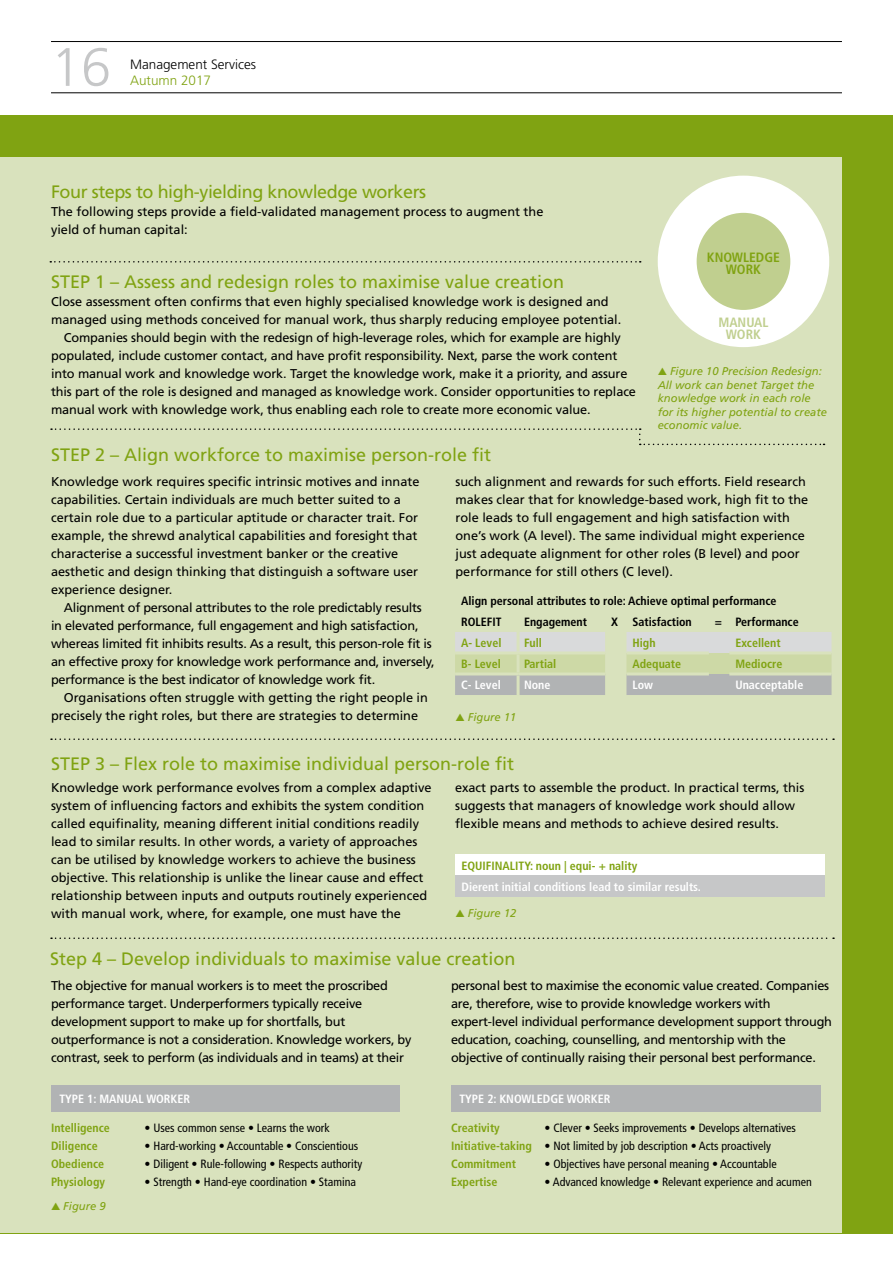
<style>
.page{position:relative;width:893px;height:1263px;background:#fff}
.page>*{position:absolute;margin:0;border:0;box-sizing:border-box;transform-origin:0 0}
.t1{font:300 54px "Frutiger";color:#c6c7c8}
.t2{font:18px "Frutiger";color:#80a312}
.t3{font:18px "Frutiger";letter-spacing:-.025em;color:#80a312}
.t4{font:300 13.5px "Frutiger";color:#000}
.t5{font:700 condensed 13.5px/12px "Frutiger";color:#80a312;text-align:center}
.t6{font:300 13.5px "Frutiger";color:#80a312}
.t7{font:700 condensed 13.5px/12px "Frutiger";color:#c0cf8f;text-align:center}
.t8{font:12.75px/18px "Frutiger";color:#000}
.t9{font:12.75px/18px "Frutiger";letter-spacing:-.02em;color:#000}
.t10{font:condensed 12px/18px "Frutiger";color:#000}
.t11{font:700 condensed 12px "Frutiger";color:#80a312}
.t12{font:700 condensed 12px "Frutiger";color:#fff}
.t13{font:700 condensed 12px/21px "Frutiger";color:#000}
.t14{font:italic 11.25px/13.5px "Frutiger";color:#80a312}
.s1{font-weight:700;color:#80a312}
</style>
<div class="page">
<hr style="left:51px;top:41px;width:791px;height:1px;background:#000">
<hr style="left:51px;top:92px;width:791px;height:1px;background:#000">
<div style="left:0;top:115px;width:893px;height:1118px;background:#80a312"></div>
<div style="left:0;top:157px;width:842px;height:1076px;background:#d9e2bd"></div>
<div style="left:658px;top:176px;width:171px;height:171px;background:#fff;border-radius:50%"></div>
<div style="left:697px;top:213px;width:93px;height:97px;background:#c0cf8f;border-radius:50%"></div>
<svg style="left:455px;top:632px;width:376px;height:63px;background:#c8cdbc"></svg>
<hr style="left:455px;top:651px;width:63px;height:3px;background:#d9e2bd">
<hr style="left:518px;top:651px;width:87px;height:3px;background:#d9e2bd">
<hr style="left:455px;top:672px;width:63px;height:3px;background:#d9e2bd">
<hr style="left:518px;top:672px;width:87px;height:3px;background:#d9e2bd">
<hr style="left:517px;top:632px;width:3px;height:19px;background:#d9e2bd">
<hr style="left:517px;top:654px;width:3px;height:18px;background:#d9e2bd">
<hr style="left:517px;top:675px;width:3px;height:20px;background:#d9e2bd">
<hr style="left:729px;top:651px;width:102px;height:3px;background:#d9e2bd">
<hr style="left:729px;top:672px;width:102px;height:3px;background:#d9e2bd">
<hr style="left:626px;top:651px;width:83px;height:3px;background:#d9e2bd">
<hr style="left:626px;top:672px;width:83px;height:3px;background:#d9e2bd">
<svg style="left:51px;top:428px;width:773px;height:17px"></svg>
<svg style="left:50px;top:261px;width:591px;height:2px"></svg>
<svg style="left:51px;top:738px;width:783px;height:2px"></svg>
<div style="left:455px;top:855px;width:370px;height:21px;background:#fff"></div>
<div style="left:455px;top:876px;width:370px;height:21px;background:#c6c7c8"></div>
<svg style="left:51px;top:937px;width:783px;height:2px"></svg>
<div style="left:451px;top:1085px;width:369px;height:27px;background:#b1b3b4"></div>
<div style="left:51px;top:1085px;width:349px;height:27px;background:#b1b3b4"></div>
<h1 class="t1" style="left:51px;top:37px;width:62px">16</h1>
<p class="t4" style="left:130px;top:57px;width:127px">Management Services</p>
<p class="t6" style="left:130px;top:73px;width:83px">Autumn 2017</p>
<h2 class="t3" style="left:51px;top:181px;width:377px">Four steps to high-yielding knowledge workers</h2>
<p class="t8" style="left:51px;top:202px;width:494px">The following steps provide a field-validated management process to augment the yield of human capital:</p>
<h2 class="t2" style="left:51px;top:271px;width:515px">STEP 1 – Assess and redesign roles to maximise value creation</h2>
<p class="t8" style="left:51px;top:292px;width:559px">Close assessment often confirms that even highly specialised knowledge work is designed and</p>
<p class="t8" style="left:51px;top:310px;width:572px">managed using methods conceived for manual work, thus sharply reducing employee potential.</p>
<p class="t8" style="left:64px;top:328px;width:559px">Companies should begin with the redesign of high-leverage roles, which for example are highly</p>
<p class="t8" style="left:51px;top:346px;width:568px">populated, include customer contact, and have profit responsibility. Next, parse the work content</p>
<p class="t8" style="left:51px;top:364px;width:578px">into manual work and knowledge work. Target the knowledge work, make it a priority, and assure</p>
<p class="t8" style="left:51px;top:382px;width:586px">this part of the role is designed and managed as knowledge work. Consider opportunities to replace</p>
<p class="t8" style="left:51px;top:400px;width:541px">manual work with knowledge work, thus enabling each role to create more economic value.</p>
<h2 class="t2" style="left:51px;top:444px;width:442px">STEP 2 – Align workforce to maximise person-role fit</h2>
<p class="t5" style="left:707px;top:251px;width:74px">KNOWLEDGE<br>WORK</p>
<p class="t7" style="left:718px;top:316px;width:52px">MANUAL<br>WORK</p>
<p class="t14" style="left:658px;top:364px;width:171px">▲ Figure 10 Precision Redesign:<br>All work can benet Target the knowledge work in each role for its higher potential to create economic value.</p>
<p class="t8" style="left:51px;top:472px;width:370px">Knowledge work requires specific intrinsic motives and innate capabilities. Certain individuals are much better suited to a certain role due to a particular aptitude or character trait. For example, the shrewd analytical capabilities and foresight that characterise a successful investment banker or the creative aesthetic and design thinking that distinguish a software user experience designer.</p>
<p class="t9" style="left:51px;top:598px;width:385px;text-indent:13px">Alignment of personal attributes to the role predictably results in elevated performance, full engagement and high satisfaction, whereas limited fit inhibits results. As a result, this person-role fit is an effective proxy for knowledge work performance and, inversely, performance is the best indicator of knowledge work fit.</p>
<p class="t8" style="left:51px;top:688px;width:378px;text-indent:13px">Organisations often struggle with getting the right people in precisely the right roles, but there are strategies to determine</p>
<p class="t8" style="left:455px;top:472px;width:354px">such alignment and rewards for such efforts. Field research makes clear that for knowledge-based work, high fit to the role leads to full engagement and high satisfaction with one’s work (A level). The same individual might experience just adequate alignment for other roles (B level) and poor performance for still others (C level).</p>
<p class="t13" style="left:461px;top:590px;width:317px">Align personal attributes to role: Achieve optimal performance<br>ROLEFIT</p>
<p class="t13" style="left:524px;top:611px;width:64px">Engagement</p>
<p class="t13" style="left:611px;top:611px;width:82px">X Satisfaction</p>
<p class="t13" style="left:715px;top:611px;width:85px">= Performance</p>
<p class="t11" style="left:461px;top:636px;width:42px">A- Level</p>
<p class="t11" style="left:524px;top:636px;width:20px">Full</p>
<p class="t11" style="left:632px;top:636px;width:25px">High</p>
<p class="t11" style="left:735px;top:636px;width:47px">Excellent</p>
<p class="t11" style="left:461px;top:657px;width:41px">B- Level</p>
<p class="t11" style="left:524px;top:657px;width:34px">Partial</p>
<p class="t11" style="left:632px;top:657px;width:50px">Adequate</p>
<p class="t11" style="left:735px;top:657px;width:49px">Mediocre</p>
<p class="t12" style="left:461px;top:678px;width:41px">C- Level</p>
<p class="t12" style="left:524px;top:678px;width:28px">None</p>
<p class="t12" style="left:632px;top:678px;width:22px">Low</p>
<p class="t12" style="left:735px;top:678px;width:70px">Unacceptable</p>
<p class="t14" style="left:455px;top:710px;width:63px">▲ Figure 11</p>
<h2 class="t2" style="left:51px;top:753px;width:465px">STEP 3 – Flex role to maximise individual person-role fit</h2>
<p class="t8" style="left:51px;top:778px;width:382px">Knowledge work performance evolves from a complex adaptive system of influencing factors and exhibits the system condition called equifinality, meaning different initial conditions readily lead to similar results. In other words, a variety of approaches can be utilised by knowledge workers to achieve the business objective. This relationship is unlike the linear cause and effect relationship between inputs and outputs routinely experienced with manual work, where, for example, one must have the</p>
<p class="t8" style="left:455px;top:778px;width:351px">exact parts to assemble the product. In practical terms, this suggests that managers of knowledge work should allow flexible means and methods to achieve desired results.</p>
<p class="t11" style="left:461px;top:859px;width:177px">EQUIFINALITY: noun | equi- + nality</p>
<p class="t12" style="left:461px;top:880px;width:241px">Dierent initial conditions lead to similar results.</p>
<p class="t14" style="left:455px;top:907px;width:63px">▲ Figure 12</p>
<h2 class="t2" style="left:50px;top:948px;width:467px">Step 4 – Develop individuals to maximise value creation</h2>
<p class="t9" style="left:51px;top:976px;width:362px">The objective for manual workers is to meet the proscribed performance target. Underperformers typically receive development support to make up for shortfalls, but outperformance is not a consideration. Knowledge workers, by contrast, seek to perform (as individuals and in teams) at their</p>
<p class="t9" style="left:451px;top:976px;width:382px">personal best to maximise the economic value created. Companies are, therefore, wise to provide knowledge workers with expert-level individual performance development support through education, coaching, counselling, and mentorship with the objective of continually raising their personal best performance.</p>
<p class="t12" style="left:60px;top:1091px;width:132px">TYPE 1: MANUAL WORKER</p>
<p class="t12" style="left:460px;top:1091px;width:152px">TYPE 2: KNOWLEDGE WORKER</p>
<p class="t11" style="left:51px;top:1121px;width:60px">Intelligence</p>
<p class="t10" style="left:145px;top:1119px;width:187px">• Uses common sense • Learns the work</p>
<p class="t11" style="left:51px;top:1139px;width:48px">Diligence</p>
<p class="t10" style="left:145px;top:1137px;width:215px">• Hard-working • Accountable • Conscientious</p>
<p class="t11" style="left:51px;top:1157px;width:55px">Obedience</p>
<p class="t10" style="left:145px;top:1155px;width:219px">• Diligent • Rule-following • Respects authority</p>
<p class="t11" style="left:51px;top:1175px;width:56px">Physiology</p>
<p class="t10" style="left:145px;top:1173px;width:213px">• Strength • Hand-eye coordination • Stamina</p>
<p class="t10" style="left:451px;top:1119px;width:346px;text-indent:94px">• Clever • Seeks improvements • Develops alternatives<br><span class="s1">Initiative-taking</span> • Not limited by job description • Acts proactively<br><span class="s1">Commitment</span></p>
<p class="t11" style="left:451px;top:1121px;width:50px">Creativity</p>
<p class="t10" style="left:545px;top:1155px;width:234px">• Objectives have personal meaning • Accountable</p>
<p class="t11" style="left:451px;top:1175px;width:48px">Expertise</p>
<p class="t10" style="left:545px;top:1173px;width:269px">• Advanced knowledge • Relevant experience and acumen</p>
<p class="t14" style="left:51px;top:1199px;width:56px">▲ Figure 9</p>
</div>
